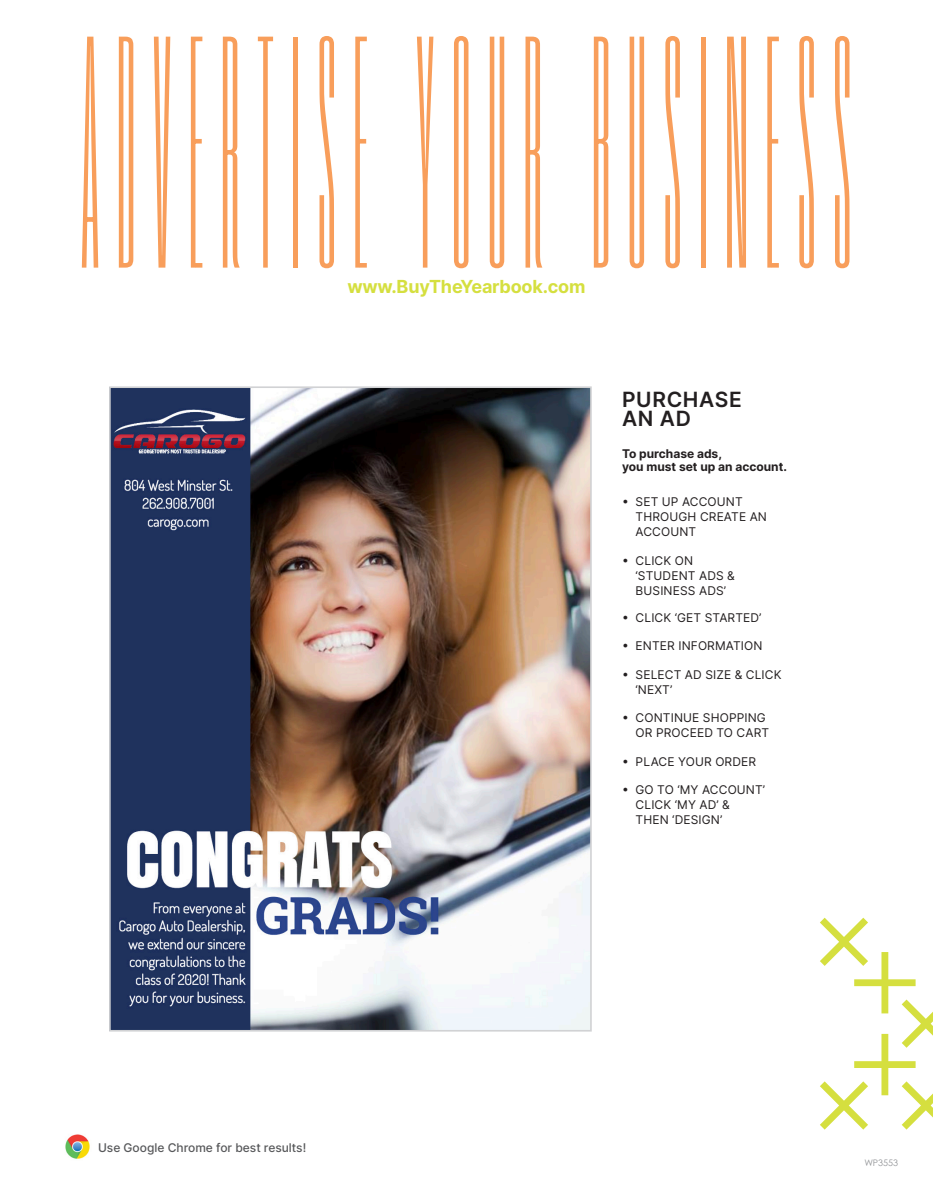
<style>
.page{position:relative;width:933px;height:1203px;background:#fff}
.page>*{position:absolute;margin:0;border:0;box-sizing:border-box;transform-origin:0 0}
.t1{font:330px "Coign";letter-spacing:.05em;color:#f89e5b}
.t2{font:600 21px "Inter";letter-spacing:.03em;color:#231f20}
.t3{font:700 18px "Inter";letter-spacing:-.01em;color:#d5df3f}
.t4{font:12px/15px "Inter";letter-spacing:.01em;color:#231f20}
.t5{font:700 12px "Inter";color:#231f20}
.t6{font:500 12px "Inter";color:#57585a}
.body{font:9px "Century Gothic";color:#939598}
</style>
<div class="page">
<img style="left:65px;top:1134px;width:25px;height:25px">
<svg style="left:820px;top:918px;width:113px;height:212px"></svg>
<img style="left:112px;top:389px;width:477px;height:640px">
<div style="left:109px;top:386px;width:483px;height:646px;border:2px solid #d1d2d4"></div>
<p class="t1" style="left:81px;top:-9px;width:773px">ADVERTISE YOUR BUSINESS</p>
<p class="t3" style="left:347px;top:274px;width:240px">www.BuyTheYearbook.com</p>
<p class="t2" style="left:622px;top:384px;width:121px">PURCHASE</p>
<p class="t2" style="left:622px;top:403px;width:70px">AN AD</p>
<p class="t5" style="left:622px;top:445px;width:102px">To purchase ads,</p>
<p class="t5" style="left:622px;top:458px;width:166px">you must set up an account.</p>
<p class="t4" style="left:636px;top:494px;width:133px;text-indent:-14px">• SET UP ACCOUNT<br>THROUGH CREATE AN<br>ACCOUNT</p>
<p class="t4" style="left:622px;top:553px;width:73px">• CLICK ON</p>
<p class="t4" style="left:636px;top:568px;width:101px">‘STUDENT ADS &amp;</p>
<p class="t4" style="left:636px;top:583px;width:92px">BUSINESS ADS’</p>
<p class="t4" style="left:622px;top:610px;width:141px">• CLICK ‘GET STARTED’</p>
<p class="t4" style="left:622px;top:638px;width:142px">• ENTER INFORMATION</p>
<p class="t4" style="left:636px;top:667px;width:148px;text-indent:-13px">• SELECT AD SIZE &amp; CLICK ‘NEXT’</p>
<p class="t4" style="left:622px;top:710px;width:145px">• CONTINUE SHOPPING</p>
<p class="t4" style="left:636px;top:725px;width:135px">OR PROCEED TO CART</p>
<p class="t4" style="left:622px;top:754px;width:136px">• PLACE YOUR ORDER</p>
<p class="t4" style="left:622px;top:782px;width:145px">• GO TO ‘MY ACCOUNT’</p>
<p class="t4" style="left:636px;top:797px;width:96px">CLICK ‘MY AD’ &amp;</p>
<p class="t4" style="left:636px;top:812px;width:88px">THEN ‘DESIGN’</p>
<p class="t6" style="left:98px;top:1139px;width:210px">Use Google Chrome for best results!</p>
<p class="body" style="left:864px;top:1157px;width:35px">WP3553</p>
</div>
